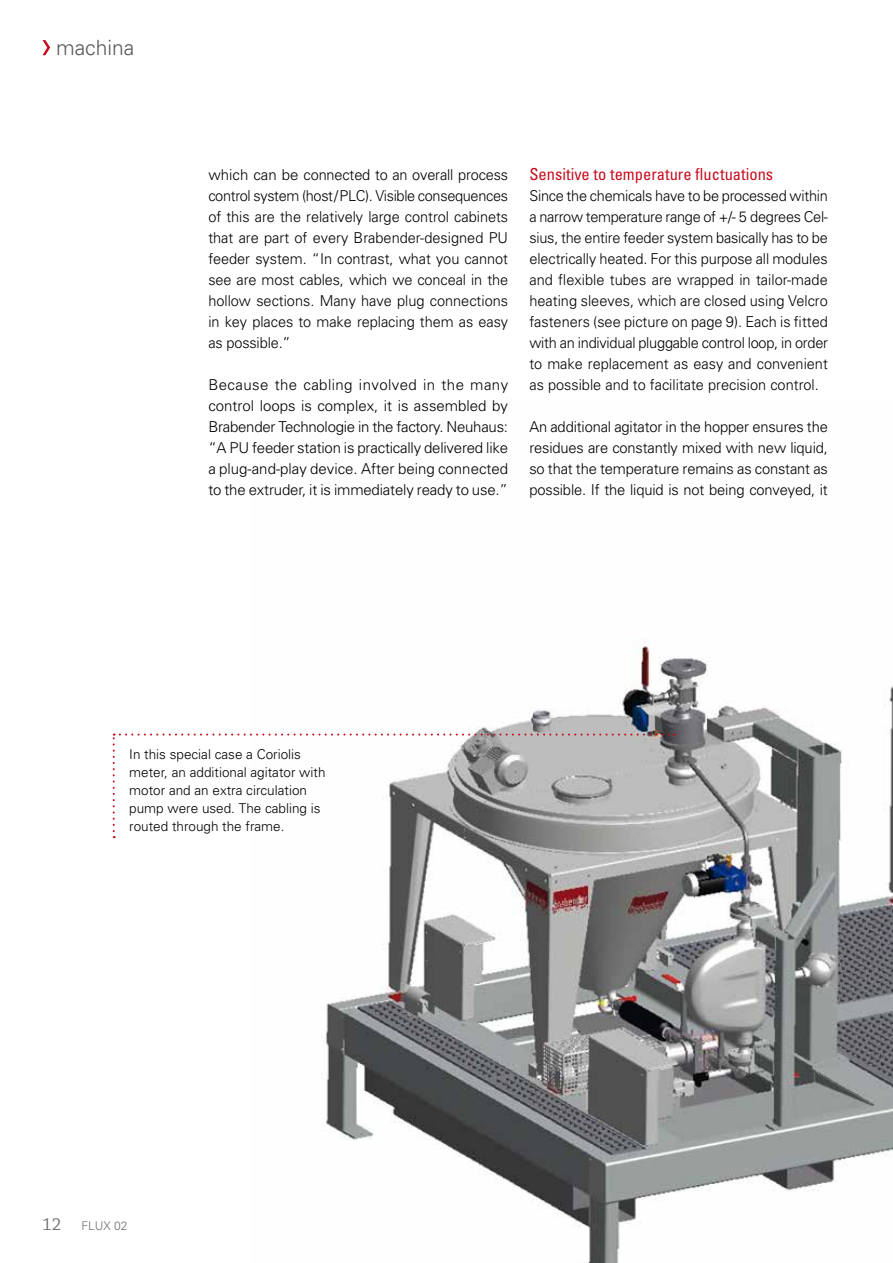
<style>
.page{position:relative;width:893px;height:1263px;background:#fff}
.page>*{position:absolute;margin:0;border:0;box-sizing:border-box;transform-origin:0 0}
.t1{font:300 21px "Univers";color:#58585a}
.t2{font:18px "Chaparral Pro";color:#707172}
.t3{font:condensed 16.5px "Univers";color:#c50e1f}
.t4{font:300 15px/21px "Univers";letter-spacing:-.005em;color:#000;text-align:justify}
.t5{font:300 13.5px/18px "Univers";color:#000}
.t6{font:300 12px "Univers";color:#707172}
</style>
<div class="page">
<img style="left:321px;top:639px;width:572px;height:624px">
<svg style="left:113px;top:733px;width:562px;height:105px"></svg>
<svg style="left:43px;top:40px;width:7px;height:15px"></svg>
<h1 class="t1" style="left:56px;top:35px;width:80px">machina</h1>
<p class="t4" style="left:208px;top:164px;width:301px">which can be connected to an overall process control system (host/PLC). Visible consequences of this are the relatively large control cabinets that are part of every Brabender-designed PU feeder system. “In contrast, what you cannot see are most cables, which we conceal in the hollow sections. Many have plug connections in key places to make replacing them as easy as possible.”</p>
<p class="t4" style="left:208px;top:374px;width:301px">Because the cabling involved in the many control loops is complex, it is assembled by Brabender Technologie in the factory. Neuhaus: “A PU feeder station is practically delivered like a plug-and-play device. After being connected to the extruder, it is immediately ready to use.”</p>
<p class="t3" style="left:529px;top:164px;width:245px">Sensitive to temperature fluctuations</p>
<p class="t4" style="left:529px;top:185px;width:300px">Since the chemicals have to be processed within a narrow temperature range of +/- 5 degrees Cel&shy;sius, the entire feeder system basically has to be electrically heated. For this purpose all modules and flexible tubes are wrapped in tailor-made heating sleeves, which are closed using Velcro fasteners (see picture on page 9). Each is fitted with an individual pluggable control loop, in order to make replacement as easy and convenient as possible and to facilitate precision control.</p>
<p class="t4" style="left:529px;top:416px;width:300px">An additional agitator in the hopper ensures the residues are constantly mixed with new liquid, so that the temperature remains as constant as possible. If the liquid is not being conveyed, it</p>
<p class="t5" style="left:129px;top:745px;width:198px">In this special case a Coriolis meter, an additional agitator with motor and an extra circulation pump were used. The cabling is routed through the frame.</p>
<p class="t2" style="left:43px;top:1214px;width:20px">12</p>
<p class="t6" style="left:81px;top:1218px;width:48px">FLUX 02</p>
</div>
